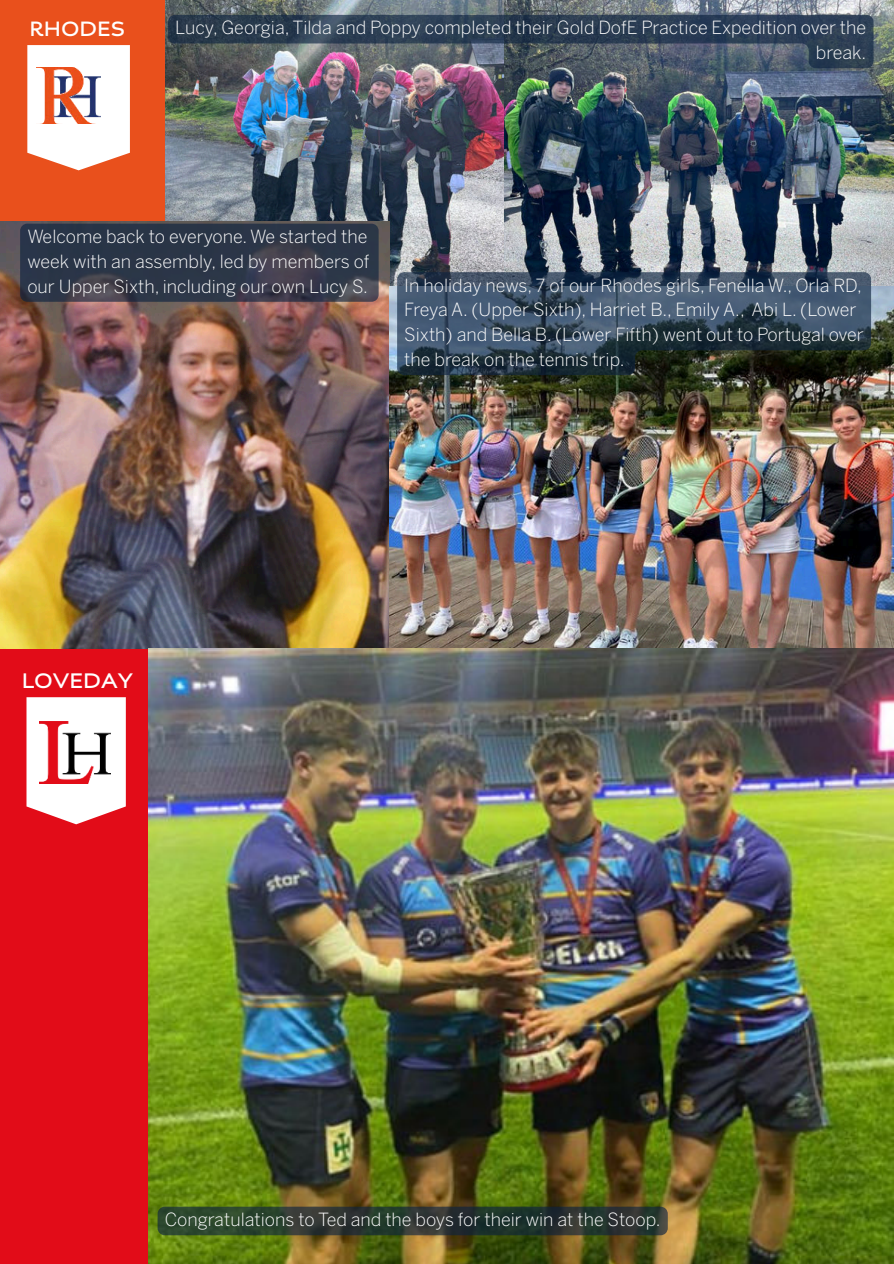
<style>
.page{position:relative;width:894px;height:1264px;background:#fff}
.page>*{position:absolute;margin:0;border:0;box-sizing:border-box;transform-origin:0 0}
.t1{font:700 22.2px "Aspect";color:#fff}
.t2{font:700 21.9px "Aspect";color:#fff}
.t3{font:300 18px/24.8px "Benton Sans";color:#fff;text-align:justify}
</style>
<div class="page">
<div style="left:0;top:0;width:893px;height:648px;background:#e9501c"></div>
<svg style="left:27px;top:45px;width:103px;height:125px;background:#fcece7"></svg>
<img style="left:36px;top:67px;width:64px;height:56px">
<div style="left:0;top:648px;width:893px;height:615px;background:#e20c18"></div>
<svg style="left:26px;top:697px;width:100px;height:127px;background:#fbe0e1"></svg>
<img style="left:40px;top:721px;width:70px;height:62px">
<img style="left:503px;top:0;width:390px;height:286px">
<img style="left:166px;top:0;width:337px;height:286px">
<img style="left:0;top:221px;width:389px;height:428px">
<img style="left:389px;top:286px;width:504px;height:362px">
<img style="left:148px;top:648px;width:745px;height:615px">
<svg style="left:20px;top:224px;width:358px;height:78px;background:#303849"></svg>
<svg style="left:397px;top:272px;width:473px;height:103px;background:#334454"></svg>
<svg style="left:168px;top:15px;width:705px;height:53px;background:#435060"></svg>
<svg style="left:157px;top:1206px;width:510px;height:29px;background:#2b3a2f"></svg>
<p class="t2" style="left:30px;top:16px;width:97px">RHODES</p>
<p class="t3" style="left:175px;top:15px;width:692px;text-align:right">Lucy, Georgia, Tilda and Poppy completed their Gold DofE Practice Expedition over the break.</p>
<p class="t3" style="left:27px;top:224px;width:343px">Welcome back to everyone. We started the week with an assembly, led by members of our Upper Sixth, including our own Lucy S.</p>
<p class="t3" style="left:404px;top:272px;width:461px;text-align:left">In holiday news, 7 of our Rhodes girls, Fenella W., Orla RD, Freya A. (Upper Sixth), Harriet B., Emily A., Abi L. (Lower Sixth) and Bella B. (Lower Fifth) went out to Portugal over the break on the tennis trip.</p>
<p class="t1" style="left:22px;top:667px;width:113px">LOVEDAY</p>
<p class="t3" style="left:165px;top:1206px;width:497px">Congratulations to Ted and the boys for their win at the Stoop.</p>
</div>
